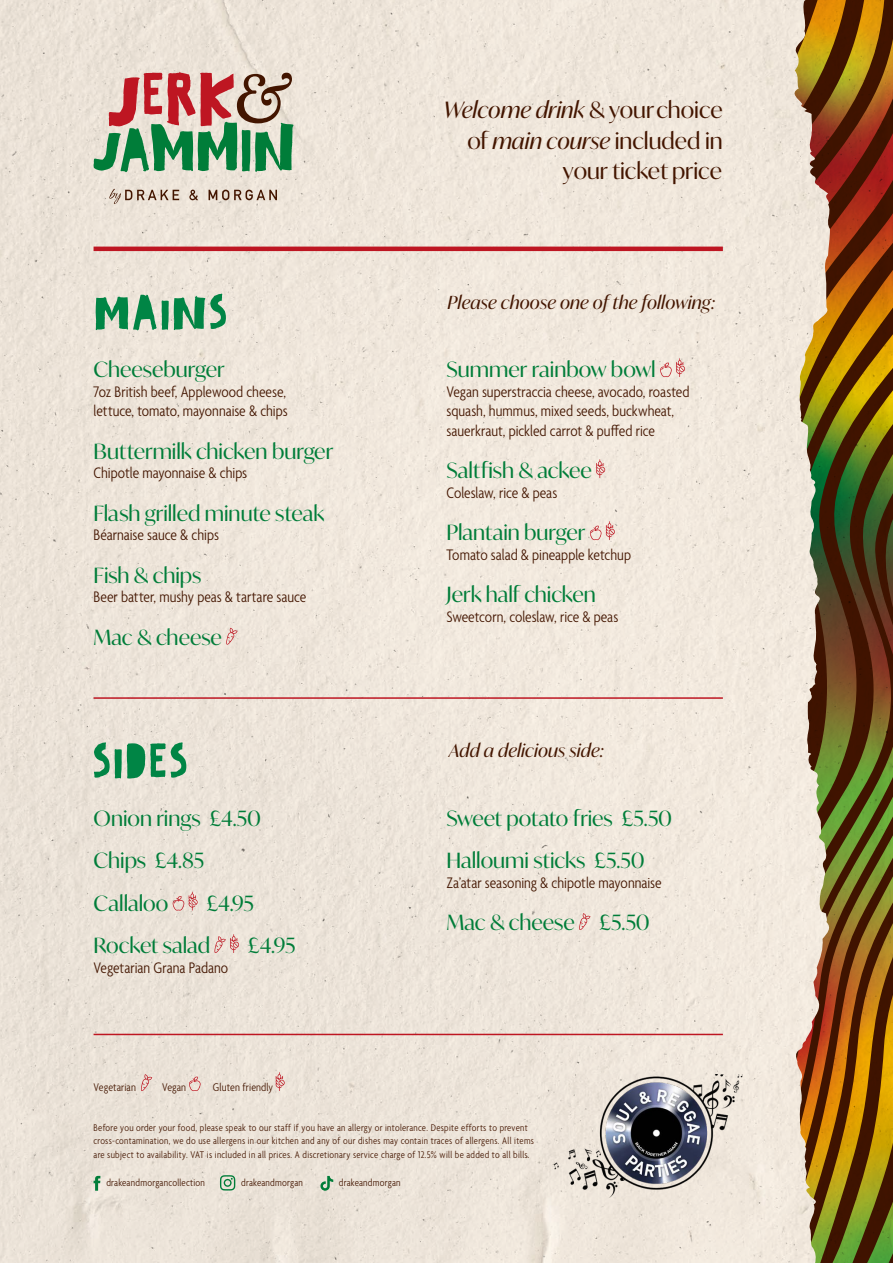
<style>
.page{position:relative;width:893px;height:1263px;background:#fff}
.page>*{position:absolute;margin:0;border:0;box-sizing:border-box;transform-origin:0 0}
.t1{font:22.5px/30.3px "Ivy Mode";color:#431500;text-align:right}
.t2{font:21px/42.5px "Ivy Mode";letter-spacing:-.005em;color:#007d39}
.t3{font:italic 18px "Ivy Mode";letter-spacing:.01em;color:#431500}
.t4{font:300 condensed 16.5px/19.5px "Agenda";color:#431500}
.t5{font:300 condensed 12px "Agenda";letter-spacing:.01em;color:#431500}
.t6{font:300 condensed 10.8px "Agenda";letter-spacing:.025em;color:#431500}
.t7{font:300 condensed 10.5px/13.5px "Agenda";letter-spacing:.03em;color:#431500}
.s1{font-style:italic}
</style>
<div class="page">
<img style="left:0;top:0;width:893px;height:1263px">
<img style="left:550px;top:1075px;width:194px;height:140px">
<svg style="left:94px;top:1176px;width:6px;height:15px"></svg>
<svg style="left:220px;top:1175px;width:15px;height:15px"></svg>
<svg style="left:320px;top:1176px;width:13px;height:15px"></svg>
<svg style="left:141px;top:1074px;width:11px;height:17px"></svg>
<svg style="left:189px;top:1076px;width:12px;height:15px"></svg>
<svg style="left:276px;top:1072px;width:9px;height:19px"></svg>
<svg style="left:226px;top:628px;width:11px;height:17px"></svg>
<svg style="left:660px;top:358px;width:25px;height:19px"></svg>
<svg style="left:596px;top:459px;width:9px;height:19px"></svg>
<svg style="left:590px;top:521px;width:25px;height:19px"></svg>
<svg style="left:173px;top:891px;width:25px;height:20px"></svg>
<svg style="left:214px;top:934px;width:25px;height:19px"></svg>
<svg style="left:579px;top:913px;width:11px;height:17px"></svg>
<svg style="left:94px;top:72px;width:199px;height:100px;background:#a29e88"></svg>
<svg style="left:189px;top:190px;width:9px;height:10px"></svg>
<svg style="left:209px;top:190px;width:68px;height:10px"></svg>
<svg style="left:109px;top:189px;width:70px;height:15px"></svg>
<hr style="left:94px;top:697px;width:629px;height:2px;background:#be1622">
<hr style="left:94px;top:1034px;width:629px;height:1px;background:#be1622">
<hr style="left:94px;top:247px;width:629px;height:4px;background:#be1622">
<svg style="left:96px;top:294px;width:130px;height:36px;background:#77b48f"></svg>
<svg style="left:94px;top:742px;width:92px;height:36px;background:#75b38e"></svg>
<h1 class="t1" style="left:444px;top:94px;width:281px"><span class="s1">Welcome drink</span> &amp; yourchoice of <span class="s1">main course</span> included in your ticket price</h1>
<p class="t2" style="left:94px;top:348px;width:133px">Cheeseburger</p>
<p class="t4" style="left:94px;top:383px;width:196px">7oz British beef, Applewood cheese, lettuce, tomato, mayonnaise &amp; chips</p>
<p class="t2" style="left:94px;top:429px;width:241px">Buttermilk chicken burger</p>
<p class="t4" style="left:94px;top:464px;width:155px">Chipotle mayonnaise &amp; chips</p>
<p class="t2" style="left:94px;top:491px;width:232px">Flash grilled minute steak</p>
<p class="t4" style="left:94px;top:526px;width:127px">Béarnaise sauce &amp; chips</p>
<p class="t2" style="left:94px;top:553px;width:109px">Fish &amp; chips</p>
<p class="t4" style="left:94px;top:588px;width:214px">Beer batter, mushy peas &amp; tartare sauce</p>
<p class="t2" style="left:94px;top:615px;width:130px">Mac &amp; cheese</p>
<p class="t2" style="left:94px;top:796px;width:169px">Onion rings £4.50<br>Chips £4.85<br>Callaloo</p>
<p class="t2" style="left:94px;top:881px;width:162px;text-indent:113px">£4.95<br>Rocket salad</p>
<p class="t2" style="left:248px;top:924px;width:49px">£4.95</p>
<p class="t4" style="left:94px;top:958px;width:136px">Vegetarian Grana Padano</p>
<p class="t5" style="left:94px;top:1081px;width:44px">Vegetarian</p>
<p class="t5" style="left:162px;top:1081px;width:26px">Vegan</p>
<p class="t5" style="left:213px;top:1081px;width:62px">Gluten friendly</p>
<p class="t3" style="left:448px;top:290px;width:269px">Please choose one of the following:</p>
<p class="t2" style="left:446px;top:348px;width:211px">Summer rainbow bowl</p>
<p class="t4" style="left:446px;top:383px;width:244px">Vegan superstraccia cheese, avocado, roasted squash, hummus, mixed seeds, buckwheat, sauerkraut, pickled carrot &amp; puffed rice</p>
<p class="t2" style="left:446px;top:449px;width:147px">Saltfish &amp; ackee</p>
<p class="t4" style="left:446px;top:484px;width:112px">Coleslaw, rice &amp; peas</p>
<p class="t2" style="left:446px;top:511px;width:141px">Plantain burger</p>
<p class="t4" style="left:446px;top:546px;width:186px">Tomato salad &amp; pineapple ketchup</p>
<p class="t2" style="left:446px;top:573px;width:151px">Jerk half chicken</p>
<p class="t4" style="left:446px;top:608px;width:173px">Sweetcorn, coleslaw, rice &amp; peas</p>
<p class="t3" style="left:449px;top:739px;width:157px">Add a delicious side:</p>
<p class="t2" style="left:446px;top:796px;width:227px">Sweet potato fries £5.50<br>Halloumi sticks £5.50</p>
<p class="t4" style="left:446px;top:873px;width:217px">Za’atar seasoning &amp; chipotle mayonnaise</p>
<p class="t2" style="left:446px;top:901px;width:205px">Mac &amp; cheese £5.50</p>
<p class="t7" style="left:94px;top:1121px;width:442px">Before you order your food, please speak to our staff if you have an allergy or intolerance. Despite efforts to prevent cross-contamination, we do use allergens in our kitchen and any of our dishes may contain traces of allergens. All items are subject to availability. VAT is included in all prices. A discretionary service charge of 12.5% will be added to all bills.</p>
<p class="t6" style="left:106px;top:1177px;width:100px">drakeandmorgancollection</p>
<p class="t6" style="left:241px;top:1177px;width:63px">drakeandmorgan</p>
<p class="t6" style="left:339px;top:1177px;width:63px">drakeandmorgan</p>
</div>
